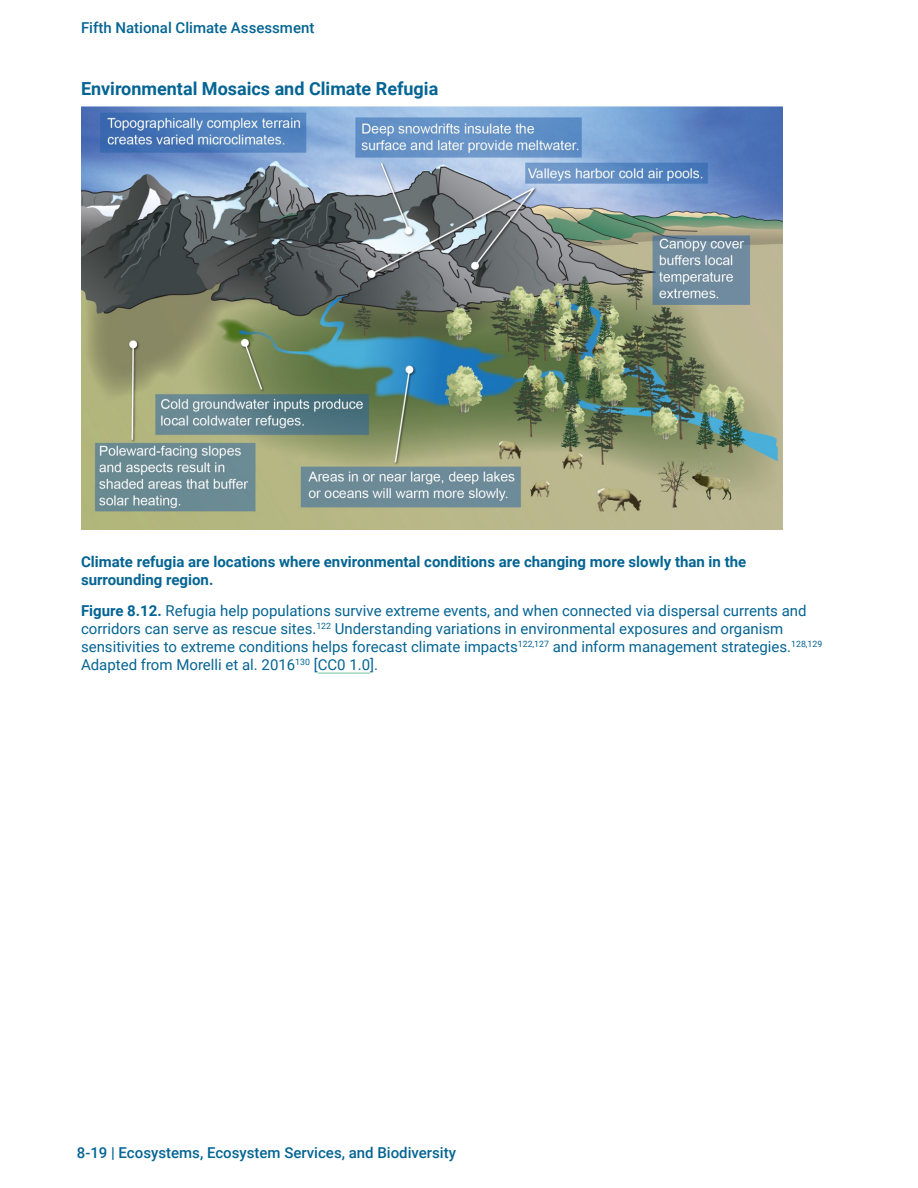
<style>
.page{position:relative;width:918px;height:1188px;background:#fff}
.page>*{position:absolute;margin:0;border:0;box-sizing:border-box;transform-origin:0 0}
.t1{font:700 18px "Roboto";color:#046493}
.t2{font:15px/18px "Roboto";color:#046493}
.t3{font:700 15px/18px "Roboto";color:#046493}
.t4{font:500 15px "Roboto";color:#046493}
.s1{font-weight:700}
</style>
<div class="page">
<hr style="left:318px;top:672px;width:52px;height:2px;background:#9fd7bf">
<img style="left:81px;top:106px;width:702px;height:424px">
<p class="t4" style="left:81px;top:17px;width:235px">Fifth National Climate Assessment</p>
<p class="t1" style="left:81px;top:75px;width:359px">Environmental Mosaics and Climate Refugia</p>
<p class="t3" style="left:81px;top:552px;width:667px">Climate refugia are locations where environmental conditions are changing more slowly than in the surrounding region.</p>
<p class="t2" style="left:81px;top:601px;width:743px"><span class="s1">Figure 8.12.</span> Refugia help populations survive extreme events, and when connected via dispersal currents and corridors can serve as rescue sites.<sup>122</sup> Understanding variations in environmental exposures and organism sensitivities to extreme conditions helps forecast climate impacts<sup>122,127</sup> and inform management strategies.<sup>128,129<br></sup>Adapted from Morelli et al. 2016<sup>130</sup> [CC0 1.0].</p>
<p class="t4" style="left:77px;top:1143px;width:381px">8-19 | Ecosystems, Ecosystem Services, and Biodiversity</p>
</div>
